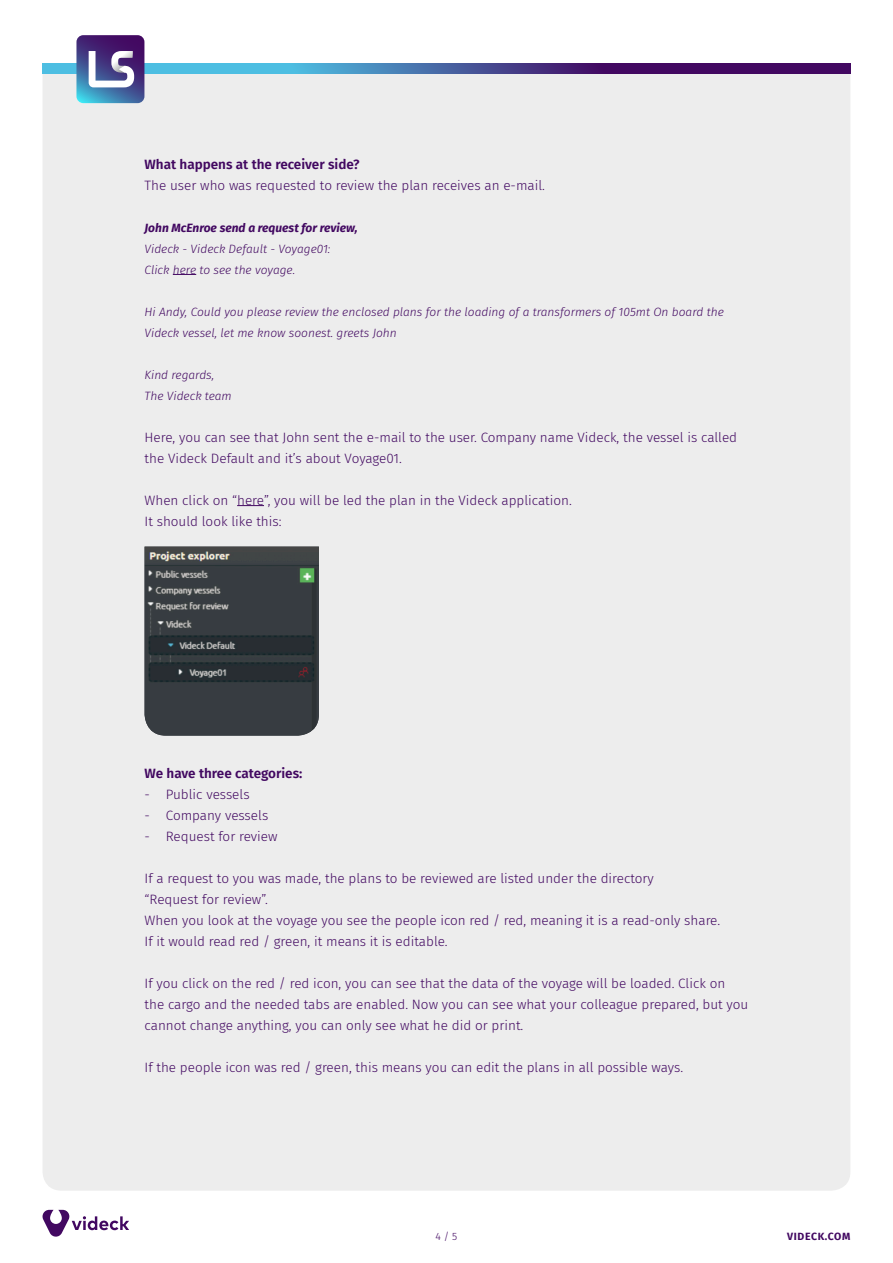
<style>
.page{position:relative;width:893px;height:1263px;background:#fff}
.page>*{position:absolute;margin:0;border:0;box-sizing:border-box;transform-origin:0 0}
.t1{font:300 13.5px/21px "Fira Sans";color:#420861}
.t2{font:600 13.5px "Fira Sans";color:#420861}
.t3{font:italic 300 12px/21px "Fira Sans";color:#420861}
.t4{font:italic 700 12px "Fira Sans";color:#420861}
.t5{font:700 10.5px "Fira Sans";letter-spacing:.06em;color:#420861}
.t6{font:300 10.5px "Fira Sans";color:#420861}
</style>
<div class="page">
<div style="left:43px;top:73px;width:807px;height:1118px;background:#ededed"></div>
<svg style="left:43px;top:64px;width:807px;height:9px;background:#475a9b"></svg>
<svg style="left:76px;top:35px;width:68px;height:68px;background:#656ba0"></svg>
<svg style="left:42px;top:1210px;width:87px;height:27px"></svg>
<svg style="left:173px;top:274px;width:23px;height:1px"></svg>
<svg style="left:237px;top:505px;width:27px;height:1px"></svg>
<img style="left:145px;top:547px;width:174px;height:189px">
<p class="t2" style="left:145px;top:153px;width:217px">What happens at the receiver side?</p>
<p class="t1" style="left:145px;top:174px;width:402px">The user who was requested to review the plan receives an e-mail.</p>
<p class="t4" style="left:145px;top:217px;width:215px">John McEnroe send a request for review,</p>
<p class="t3" style="left:145px;top:238px;width:187px">Videck - Videck Default - Voyage01:</p>
<p class="t3" style="left:145px;top:259px;width:152px">Click here to see the voyage.</p>
<p class="t3" style="left:145px;top:301px;width:581px">Hi Andy, Could you please review the enclosed plans for the loading of a transformers of 105mt On board the<br>Videck vessel, let me know soonest. greets John</p>
<p class="t3" style="left:145px;top:364px;width:71px">Kind regards,</p>
<p class="t3" style="left:145px;top:385px;width:89px">The Videck team</p>
<p class="t1" style="left:145px;top:426px;width:594px">Here, you can see that John sent the e-mail to the user. Company name Videck, the vessel is called the Videck Default and it’s about Voyage01.</p>
<p class="t1" style="left:145px;top:489px;width:429px">When click on “here”, you will be led the plan in the Videck application.</p>
<p class="t1" style="left:145px;top:510px;width:138px">It should look like this:</p>
<p class="t2" style="left:145px;top:762px;width:159px">We have three categories:</p>
<p class="t1" style="left:145px;top:783px;width:107px">- Public vessels</p>
<p class="t1" style="left:145px;top:804px;width:125px">- Company vessels</p>
<p class="t1" style="left:145px;top:825px;width:135px">- Request for review</p>
<p class="t1" style="left:145px;top:867px;width:511px">If a request to you was made, the plans to be reviewed are listed under the directory</p>
<p class="t1" style="left:145px;top:888px;width:125px">“Request for review”.</p>
<p class="t1" style="left:145px;top:909px;width:577px">When you look at the voyage you see the people icon red / red, meaning it is a read-only share.</p>
<p class="t1" style="left:145px;top:930px;width:305px">If it would read red / green, it means it is editable.</p>
<p class="t1" style="left:145px;top:972px;width:605px">If you click on the red / red icon, you can see that the data of the voyage will be loaded. Click on the cargo and the needed tabs are enabled. Now you can see what your colleague prepared, but you cannot change anything, you can only see what he did or print.</p>
<p class="t1" style="left:145px;top:1056px;width:540px">If the people icon was red / green, this means you can edit the plans in all possible ways.</p>
<p class="t6" style="left:435px;top:1228px;width:23px">4 / 5</p>
<p class="t5" style="left:787px;top:1227px;width:65px">VIDECK.COM</p>
</div>
